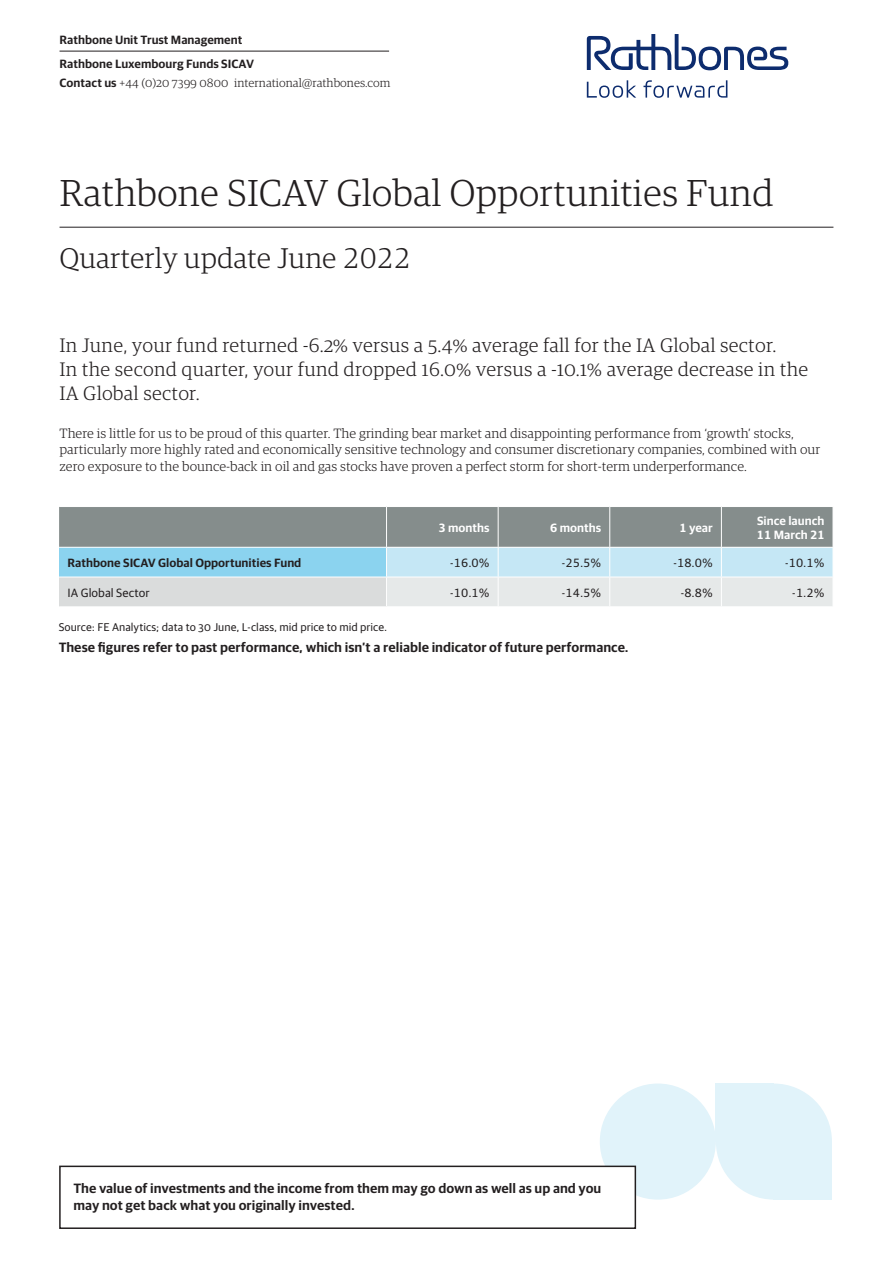
<style>
.page{position:relative;width:893px;height:1263px;background:#fff}
.page>*{position:absolute;margin:0;border:0;box-sizing:border-box;transform-origin:0 0}
.t1{font:300 37.5px "Guardian RTB Egyp";color:#231f20}
.t2{font:300 28.5px "Guardian RTB Egyp";color:#242021}
.Intro_Para{font:300 19.5px/24px "Guardian RTB Egyp";letter-spacing:.01em;color:#242021}
.Body_text_9_11{font:300 13.5px/16.5px "Guardian RTB Egyp";color:#242021}
.Advice_box_text{font:600 13.5px/16.5px "Guardian RTB Sans";color:#231f20}
.Table_sans_8_9{font:600 13.5px "Guardian RTB Sans";color:#231f20}
.Table_sans_8_9-2{font:600 12px "Guardian RTB Sans";color:#231f20}
.Table_sans_8_9-3{font:12px "Guardian RTB Sans";color:#231f20}
.t3{font:300 12px "Guardian RTB Egyp";color:#231f20}
.Table_sans_8_9-4{font:600 12px/14.2px "Guardian RTB Sans";color:#fff}
.Disclaimer_text{font:11.25px "Guardian RTB Sans";color:#231f20}
.s1{font-family:"Guardian RTB Sans";font-weight:600}
</style>
<div class="page">
<svg style="left:587px;top:34px;width:201px;height:64px"></svg>
<hr style="left:60px;top:227px;width:773px;height:1px;background:#231f20">
<hr style="left:60px;top:51px;width:329px;height:1px;background:#231f20">
<div style="left:600px;top:1083px;width:116px;height:116px;background:#e1f3fa;border-radius:50%"></div>
<svg style="left:716px;top:1083px;width:116px;height:116px"></svg>
<div style="left:774px;top:1141px;width:58px;height:58px;background:#e1f3fa"></div>
<div style="left:716px;top:1083px;width:58px;height:58px;background:#e1f3fa"></div>
<svg style="left:59px;top:506px;width:774px;height:100px;background:#aec0c6"></svg>
<div style="left:60px;top:1166px;width:575px;height:62px;background:#fff"></div>
<div style="left:59px;top:1165px;width:577px;height:64px;border:2px solid #231f20"></div>
<p class="Table_sans_8_9-2" style="left:60px;top:31px;width:184px">Rathbone Unit Trust Management</p>
<p class="Table_sans_8_9-2" style="left:60px;top:55px;width:196px">Rathbone Luxembourg Funds SICAV</p>
<p class="t3" style="left:60px;top:75px;width:332px"><span class="s1">Contact us</span> +44 (0)20 7399 0800 international@rathbones.com</p>
<p class="t1" style="left:60px;top:168px;width:716px">Rathbone SICAV Global Opportunities Fund</p>
<p class="t2" style="left:60px;top:239px;width:353px">Quarterly update June 2022</p>
<p class="Intro_Para" style="left:60px;top:332px;width:750px">In June, your fund returned -6.2% versus a 5.4% average fall for the IA Global sector.<br>In the second quarter, your fund dropped 16.0% versus a -10.1% average decrease in the<br>IA Global sector.</p>
<p class="Body_text_9_11" style="left:60px;top:424px;width:762px">There is little for us to be proud of this quarter. The grinding bear market and disappointing performance from ‘growth’ stocks, particularly more highly rated and economically sensitive technology and consumer discretionary companies, combined with our zero exposure to the bounce-back in oil and gas stocks have proven a perfect storm for short-term underperformance.</p>
<p class="Table_sans_8_9-4" style="left:439px;top:519px;width:53px">3 months</p>
<p class="Table_sans_8_9-4" style="left:550px;top:519px;width:53px">6 months</p>
<p class="Table_sans_8_9-4" style="left:679px;top:519px;width:35px">1 year</p>
<p class="Table_sans_8_9-4" style="left:757px;top:512px;width:69px">Since launch<br>11 March 21</p>
<p class="Table_sans_8_9-2" style="left:68px;top:554px;width:235px">Rathbone SICAV Global Opportunities Fund</p>
<p class="Table_sans_8_9-3" style="left:450px;top:554px;width:41px">-16.0%</p>
<p class="Table_sans_8_9-3" style="left:561px;top:554px;width:41px">-25.5%</p>
<p class="Table_sans_8_9-3" style="left:673px;top:554px;width:41px">-18.0%</p>
<p class="Table_sans_8_9-3" style="left:785px;top:554px;width:41px">-10.1%</p>
<p class="Table_sans_8_9-3" style="left:68px;top:584px;width:84px">IA Global Sector</p>
<p class="Table_sans_8_9-3" style="left:450px;top:584px;width:41px">-10.1%</p>
<p class="Table_sans_8_9-3" style="left:561px;top:584px;width:41px">-14.5%</p>
<p class="Table_sans_8_9-3" style="left:680px;top:584px;width:34px">-8.8%</p>
<p class="Table_sans_8_9-3" style="left:792px;top:584px;width:34px">-1.2%</p>
<p class="Disclaimer_text" style="left:59px;top:619px;width:330px">Source: FE Analytics; data to 30 June, L-class, mid price to mid price.</p>
<p class="Table_sans_8_9" style="left:59px;top:637px;width:571px">These figures refer to past performance, which isn’t a reliable indicator of future performance.</p>
<p class="Advice_box_text" style="left:73px;top:1179px;width:529px">The value of investments and the income from them may go down as well as up and you may not get back what you originally invested.</p>
</div>
